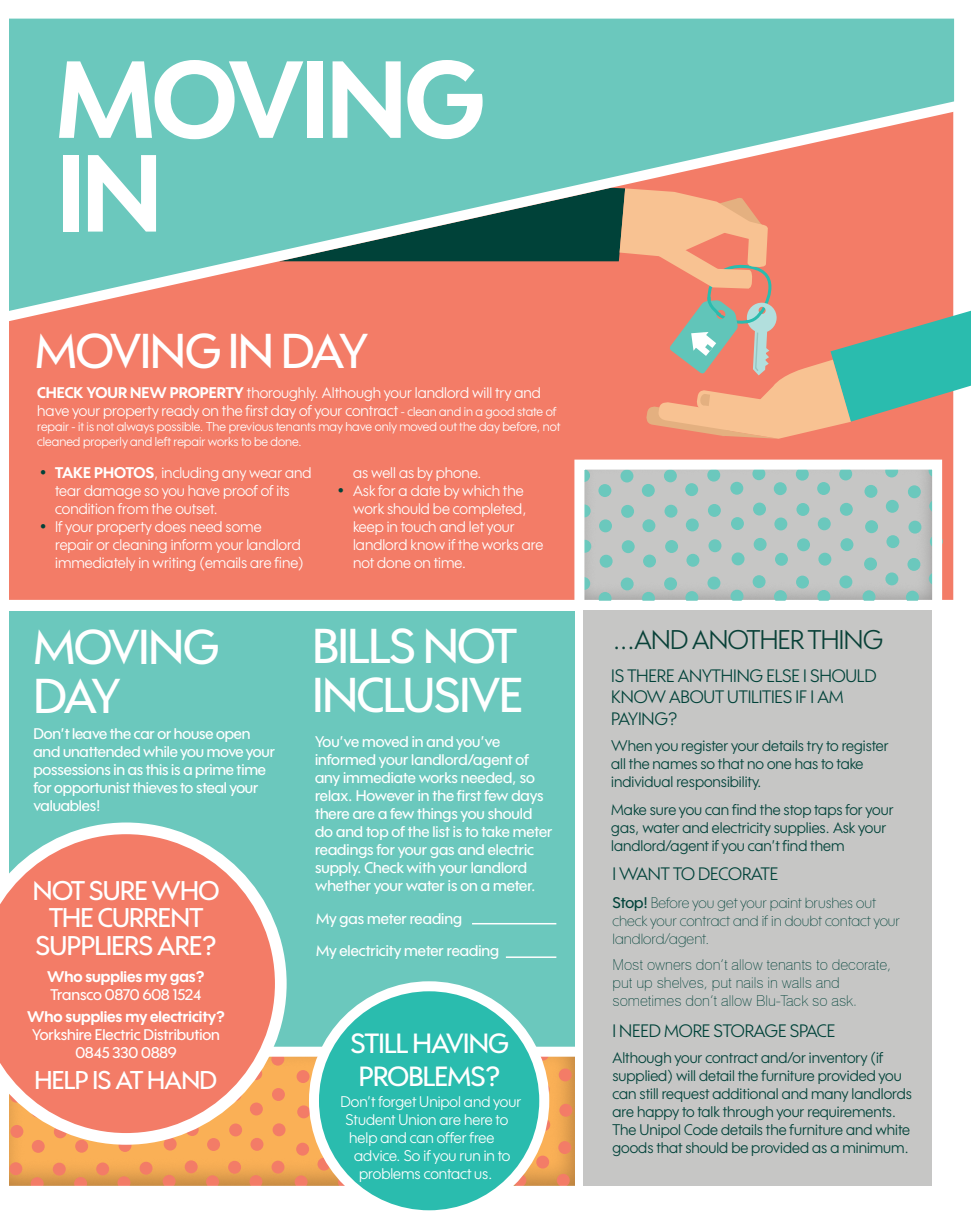
<style>
.page{position:relative;width:971px;height:1226px;background:#fff}
.page>*{position:absolute;margin:0;border:0;box-sizing:border-box;transform-origin:0 0}
.t1{font:700 106.25px/93.8px "Wes FY";letter-spacing:-.025em;color:#fff}
.t2{font:500 47.5px/48.8px "Wes FY";letter-spacing:-.025em;color:#fff}
.t3{font:500 27px/32.4px "Wes FY";letter-spacing:-.025em;color:#fff;text-align:center}
.t4{font:500 26.25px/27.5px "Wes FY";letter-spacing:-.025em;color:#fff;text-align:center}
.t5{font:26.25px "Wes FY";letter-spacing:-.025em;color:#094138}
.t6{font:500 25px "Wes FY";letter-spacing:-.025em;color:#fff}
.t7{font:17.5px/21.2px "Wes FY";letter-spacing:-.01em;color:#004239}
.t8{font:15px/18px "Wes FY";color:#fff}
.t9{font:500 15px/18px "Wes FY";color:#fff}
.t10{font:15px/18px "Wes FY";color:#004239}
.t11{font:100 15px/18px "Swiss 721 BT";color:#004239}
.t12{font:100 15px/18px "Wes FY";color:#004239}
.t13{font:700 15px "Wes FY";color:#fff}
.t14{font:12.5px/15px "Wes FY";color:#fff}
.s1{font-weight:700}
.s2{font-size:12.5px}
.s3{font-family:"Swiss 721 BT";font-weight:100;color:#004239}
.s4{font-weight:500}
</style>
<div class="page">
<div style="left:9px;top:551px;width:944px;height:49px;background:#f37c67"></div>
<div style="left:9px;top:19px;width:945px;height:71px;background:#6bc8bd"></div>
<div style="left:583px;top:465px;width:355px;height:144px;background:#231f20;opacity:.3"></div>
<div style="left:9px;top:611px;width:565px;height:436px;background:#6bc8bd"></div>
<hr style="left:472px;top:923px;width:84px;height:1px;background:#fff">
<hr style="left:506px;top:956px;width:50px;height:2px;background:#fff">
<div style="left:600px;top:555px;width:13px;height:13px;background:#6bc8bd;border-radius:50%"></div>
<div style="left:622px;top:540px;width:13px;height:13px;background:#6bc8bd;border-radius:50%"></div>
<div style="left:643px;top:555px;width:13px;height:13px;background:#6bc8bd;border-radius:50%"></div>
<svg style="left:665px;top:540px;width:13px;height:13px"></svg>
<div style="left:686px;top:554px;width:13px;height:13px;background:#6bc8bd;border-radius:50%"></div>
<div style="left:731px;top:552px;width:14px;height:13px;background:#6bc8bd;border-radius:50%"></div>
<div style="left:775px;top:553px;width:13px;height:13px;background:#6bc8bd;border-radius:50%"></div>
<div style="left:818px;top:553px;width:13px;height:13px;background:#6bc8bd;border-radius:50%"></div>
<div style="left:577px;top:577px;width:13px;height:13px;background:#6bc8bd;border-radius:50%"></div>
<div style="left:598px;top:592px;width:14px;height:13px;background:#6bc8bd;border-radius:50%"></div>
<div style="left:621px;top:577px;width:13px;height:13px;background:#6bc8bd;border-radius:50%"></div>
<div style="left:642px;top:592px;width:13px;height:13px;background:#6bc8bd;border-radius:50%"></div>
<div style="left:664px;top:577px;width:13px;height:13px;background:#6bc8bd;border-radius:50%"></div>
<div style="left:685px;top:591px;width:13px;height:13px;background:#6bc8bd;border-radius:50%"></div>
<div style="left:707px;top:577px;width:13px;height:13px;background:#6bc8bd;border-radius:50%"></div>
<div style="left:730px;top:590px;width:13px;height:13px;background:#6bc8bd;border-radius:50%"></div>
<div style="left:752px;top:575px;width:14px;height:13px;background:#6bc8bd;border-radius:50%"></div>
<div style="left:774px;top:590px;width:13px;height:13px;background:#6bc8bd;border-radius:50%"></div>
<div style="left:796px;top:576px;width:13px;height:13px;background:#6bc8bd;border-radius:50%"></div>
<div style="left:817px;top:590px;width:13px;height:13px;background:#6bc8bd;border-radius:50%"></div>
<div style="left:839px;top:575px;width:13px;height:13px;background:#6bc8bd;border-radius:50%"></div>
<div style="left:864px;top:557px;width:13px;height:14px;background:#6bc8bd;border-radius:50%"></div>
<div style="left:885px;top:572px;width:13px;height:13px;background:#6bc8bd;border-radius:50%"></div>
<div style="left:907px;top:558px;width:13px;height:13px;background:#6bc8bd;border-radius:50%"></div>
<div style="left:929px;top:572px;width:13px;height:13px;background:#6bc8bd;border-radius:50%"></div>
<div style="left:862px;top:590px;width:13px;height:13px;background:#6bc8bd;border-radius:50%"></div>
<div style="left:906px;top:591px;width:13px;height:13px;background:#6bc8bd;border-radius:50%"></div>
<div style="left:574px;top:460px;width:368px;height:151px;border:10px solid #fff"></div>
<svg style="left:9px;top:1047px;width:575px;height:139px;background:#f0ab69"></svg>
<div style="left:584px;top:611px;width:348px;height:575px;background:#c6c6c5"></div>
<div style="left:314px;top:986px;width:230px;height:229px;background:#2abcae;border-radius:50%"></div>
<div style="left:309px;top:981px;width:240px;height:239px;border:10px solid #fff;border-radius:50%"></div>
<svg style="left:0;top:823px;width:287px;height:322px;background:#e9947d"></svg>
<svg style="left:9px;top:90px;width:962px;height:461px;background:#c19d8c"></svg>
<h1 class="t1" style="left:57px;top:51px;width:430px">MOVING<br>IN</h1>
<h2 class="t2" style="left:35px;top:325px;width:334px">MOVING IN DAY</h2>
<p class="t8" style="left:37px;top:383px;width:521px"><span class="s1">CHECK YOUR NEW PROPERTY</span> thoroughly. Although your landlord will try and have your property ready on the first day of your contract <span class="s2">- clean and in a good state of</span></p>
<p class="t14" style="left:37px;top:419px;width:525px">repair - it is not always possible. The previous tenants may have only moved out the day before, not cleaned properly and left repair works to be done.</p>
<p class="t8" style="left:353px;top:463px;width:130px">as well as by phone.</p>
<p class="t8" style="left:353px;top:481px;width:192px;text-indent:-17px"><span class="s3">•</span> Ask for a date by which the work should be completed, keep in touch and let your landlord know if the works are not done on time.</p>
<p class="t8" style="left:55px;top:463px;width:258px;text-indent:-17px"><span class="s3">•</span> <span class="s1">TAKE PHOTOS</span>, including any wear and tear damage so you have proof of its condition from the outset.</p>
<p class="t8" style="left:55px;top:517px;width:250px;text-indent:-17px"><span class="s3">•</span> If your property does need some<br>repair or cleaning inform your landlord immediately in writing (emails are fine)</p>
<h2 class="t2" style="left:312px;top:621px;width:212px">BILLS NOT<br>INCLUSIVE</h2>
<p class="t9" style="left:315px;top:732px;width:239px">You’ve moved in and you’ve informed your landlord/agent of any immediate works needed, so relax. However in the first few days there are a few things you should do and top of the list is to take meter readings for your gas and electric supply. Check with your landlord whether your water is on a meter.</p>
<p class="t9" style="left:316px;top:902px;width:185px;line-height:32px">My gas meter reading<br>My electricity meter reading</p>
<h2 class="t2" style="left:33px;top:622px;width:187px">MOVING<br>DAY</h2>
<h3 class="t5" style="left:613px;top:624px;width:272px">...AND ANOTHER THING</h3>
<p class="t10" style="left:611px;top:736px;width:279px">When you register your details try to register all the names so that no one has to take individual responsibility.</p>
<p class="t10" style="left:611px;top:800px;width:284px">Make sure you can find the stop taps for your gas, water and electricity supplies. Ask your landlord/agent if you can’t find them</p>
<p class="t7" style="left:611px;top:665px;width:267px">IS THERE ANYTHING ELSE I SHOULD<br>KNOW ABOUT UTILITIES IF I AM<br>PAYING?</p>
<p class="t9" style="left:33px;top:725px;width:243px">Don’t leave the car or house open and unattended while you move your possessions in as this is a prime time for opportunist thieves to steal your valuables!</p>
<p class="t7" style="left:612px;top:863px;width:167px">I WANT TO DECORATE</p>
<h3 class="t4" style="left:33px;top:876px;width:188px">NOT SURE WHO<br>THE CURRENT<br>SUPPLIERS ARE?</h3>
<p class="t12" style="left:612px;top:894px;width:289px"><span class="s4">Stop!</span> Before you get your paint brushes out check your contract and if in doubt contact your landlord/agent.</p>
<p class="t11" style="left:612px;top:956px;width:280px">Most owners don’t allow tenants to decorate, put up shelves, put nails in walls and sometimes don’t allow Blu-Tack so ask.</p>
<p class="t13" style="left:47px;top:967px;width:159px">Who supplies my gas?</p>
<p class="t9" style="left:50px;top:985px;width:152px">Transco 0870 608 1524</p>
<p class="t13" style="left:27px;top:1007px;width:199px">Who supplies my electricity?</p>
<p class="t9" style="left:32px;top:1025px;width:189px;text-align:center">Yorkshire Electric Distribution<br>0845 330 0889</p>
<p class="t7" style="left:612px;top:1020px;width:224px">I NEED MORE STORAGE SPACE</p>
<h3 class="t3" style="left:350px;top:1027px;width:160px">STILL HAVING<br>PROBLEMS?</h3>
<p class="t10" style="left:612px;top:1049px;width:301px">Although your contract and/or inventory (if supplied) will detail the furniture provided you can still request additional and many landlords are happy to talk through your requirements.<br>The Unipol Code details the furniture and white goods that should be provided as a minimum.</p>
<h3 class="t6" style="left:34px;top:1064px;width:184px">HELP IS AT HAND</h3>
<p class="t8" style="left:340px;top:1092px;width:182px">Don’t forget Unipol and your</p>
<p class="t8" style="left:345px;top:1110px;width:164px">Student Union are here to</p>
<p class="t8" style="left:349px;top:1128px;width:147px">help and can offer free</p>
<p class="t8" style="left:354px;top:1146px;width:158px">advice. So if you run in to</p>
<p class="t8" style="left:359px;top:1164px;width:135px">problems contact us.</p>
</div>
